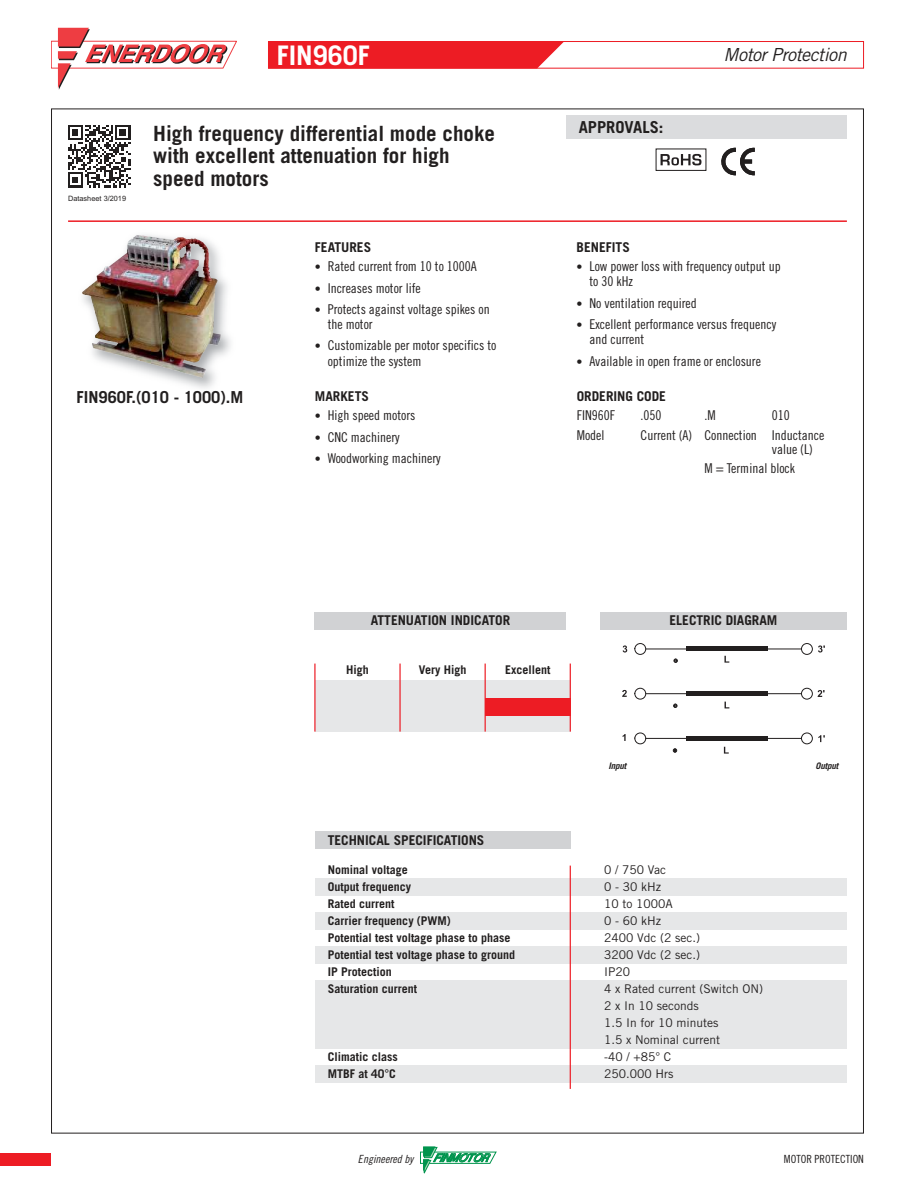
<style>
.page{position:relative;width:915px;height:1191px;background:#fff}
.page>*{position:absolute;margin:0;border:0;box-sizing:border-box;transform-origin:0 0}
.t1{font:700 27px "Trade Gothic";color:#fff}
.t2{font:700 21px/22.8px "Trade Gothic";color:#221f1f}
.t3{font:italic 18px "Trade Gothic";color:#221f1f}
.t4{font:700 16.5px "Trade Gothic";color:#221f1f}
.t5{font:13.5px/15px "Trade Gothic Cond Eighteen";color:#221f1f}
.t6{font:700 13.5px "Trade Gothic";color:#221f1f}
.t7{font:700 12px "Trade Gothic";color:#221f1f}
.t8{font:12px/17px "Trade Gothic";color:#221f1f}
.t9{font:11.25px "Trade Gothic Cond Eighteen";color:#221f1f}
.t10{font:italic 11.25px "Trade Gothic Cond Eighteen Obl";color:#221f1f}
.t11{font:italic 700 9px "Trade Gothic";color:#221f1f}
.t12{font:3.6px "Arial";color:#221f1f}
.s1{font-size:12px}
</style>
<div class="page">
<img style="left:82px;top:235px;width:139px;height:143px">
<div style="left:315px;top:878px;width:531px;height:17px;background:#e6e7e8"></div>
<div style="left:315px;top:912px;width:531px;height:17px;background:#e6e7e8"></div>
<div style="left:315px;top:946px;width:531px;height:17px;background:#e6e7e8"></div>
<div style="left:315px;top:980px;width:531px;height:68px;background:#e6e7e8"></div>
<div style="left:315px;top:1065px;width:531px;height:17px;background:#e6e7e8"></div>
<div style="left:315px;top:831px;width:255px;height:17px;background:#d1d2d4"></div>
<div style="left:315px;top:612px;width:251px;height:17px;background:#d1d2d4"></div>
<div style="left:600px;top:612px;width:246px;height:17px;background:#d1d2d4"></div>
<hr style="left:569px;top:865px;width:1px;height:224px;background:#ed1c24">
<div style="left:315px;top:680px;width:255px;height:51px;background:#e6e7e8"></div>
<hr style="left:569px;top:663px;width:1px;height:68px;background:#ed1c24">
<hr style="left:484px;top:663px;width:1px;height:68px;background:#ed1c24">
<hr style="left:399px;top:663px;width:1px;height:68px;background:#ed1c24">
<hr style="left:314px;top:663px;width:1px;height:68px;background:#ed1c24">
<div style="left:485px;top:698px;width:85px;height:17px;background:#ed1c24"></div>
<hr style="left:68px;top:220px;width:778px;height:2px;background:#ed1c24">
<svg style="left:51px;top:28px;width:186px;height:62px"></svg>
<div style="left:268px;top:41px;width:595px;height:28px;border:1px solid #ed1c24"></div>
<svg style="left:268px;top:41px;width:296px;height:28px;background:#ed262d"></svg>
<svg style="left:723px;top:746px;width:5px;height:7px"></svg>
<svg style="left:622px;top:690px;width:4px;height:7px"></svg>
<svg style="left:622px;top:645px;width:5px;height:7px"></svg>
<svg style="left:818px;top:735px;width:6px;height:7px"></svg>
<svg style="left:817px;top:690px;width:7px;height:7px"></svg>
<svg style="left:818px;top:645px;width:6px;height:7px"></svg>
<svg style="left:724px;top:701px;width:5px;height:7px"></svg>
<svg style="left:724px;top:656px;width:5px;height:6px"></svg>
<hr style="left:645px;top:738px;width:156px;height:1px;background:#221f1f">
<hr style="left:645px;top:693px;width:156px;height:1px;background:#221f1f">
<hr style="left:645px;top:648px;width:156px;height:1px;background:#221f1f">
<div style="left:634px;top:732px;width:12px;height:12px;border:1px solid #221f1f;border-radius:50%"></div>
<svg style="left:672px;top:748px;width:5px;height:5px"></svg>
<div style="left:634px;top:687px;width:12px;height:13px;border:1px solid #221f1f;border-radius:50%"></div>
<svg style="left:673px;top:703px;width:4px;height:5px"></svg>
<div style="left:634px;top:643px;width:12px;height:12px;border:1px solid #221f1f;border-radius:50%"></div>
<svg style="left:673px;top:658px;width:5px;height:5px"></svg>
<div style="left:800px;top:732px;width:12px;height:12px;border:1px solid #221f1f;border-radius:50%"></div>
<div style="left:800px;top:687px;width:12px;height:13px;border:1px solid #221f1f;border-radius:50%"></div>
<div style="left:800px;top:643px;width:12px;height:12px;border:1px solid #221f1f;border-radius:50%"></div>
<div style="left:685px;top:646px;width:82px;height:5px;background:#221f1f"></div>
<div style="left:685px;top:691px;width:82px;height:5px;background:#221f1f"></div>
<div style="left:685px;top:736px;width:82px;height:5px;background:#221f1f"></div>
<svg style="left:68px;top:125px;width:62px;height:63px"></svg>
<div style="left:566px;top:115px;width:280px;height:23px;background:#dbdcde"></div>
<svg style="left:660px;top:154px;width:41px;height:11px"></svg>
<div style="left:655px;top:148px;width:51px;height:23px;border:1px solid #221f1f"></div>
<svg style="left:721px;top:148px;width:33px;height:27px"></svg>
<svg style="left:420px;top:1146px;width:76px;height:28px"></svg>
<div style="left:0;top:1152px;width:51px;height:13px;background:#ed1c24"></div>
<h1 class="t1" style="left:277px;top:44px;width:94px">FIN960F</h1>
<h3 class="t3" style="left:723px;top:44px;width:128px">Motor Protection</h3>
<h2 class="t2" style="left:153px;top:123px;width:343px">High frequency differential mode choke with excellent attenuation for high speed motors</h2>
<p class="t4" style="left:578px;top:121px;width:86px">APPROVALS:</p>
<p class="t12" style="left:68px;top:198px;width:60px">Datasheet 3/2019</p>
<p class="t6" style="left:315px;top:242px;width:58px">FEATURES</p>
<p class="t6" style="left:576px;top:242px;width:55px">BENEFITS</p>
<p class="t5" style="left:315px;top:260px;width:163px"><span class="s1">•</span> Rated current from 10 to 1000A</p>
<p class="t5" style="left:315px;top:281px;width:107px"><span class="s1">•</span> Increases motor life</p>
<p class="t5" style="left:327px;top:303px;width:163px;text-indent:-13px"><span class="s1">•</span> Protects against voltage spikes on the motor</p>
<p class="t5" style="left:327px;top:339px;width:170px;text-indent:-13px"><span class="s1">•</span> Customizable per motor specifics to optimize the system</p>
<p class="t5" style="left:589px;top:260px;width:193px;text-indent:-13px"><span class="s1">•</span> Low power loss with frequency output up to 30 kHz</p>
<p class="t5" style="left:576px;top:296px;width:121px"><span class="s1">•</span> No ventilation required</p>
<p class="t5" style="left:589px;top:318px;width:188px;text-indent:-13px"><span class="s1">•</span> Excellent performance versus frequency and current</p>
<p class="t5" style="left:576px;top:354px;width:186px"><span class="s1">•</span> Available in open frame or enclosure</p>
<p class="t4" style="left:77px;top:391px;width:168px">FIN960F.(010 - 1000).M</p>
<p class="t6" style="left:315px;top:391px;width:55px">MARKETS</p>
<p class="t6" style="left:576px;top:391px;width:91px">ORDERING CODE</p>
<p class="t5" style="left:315px;top:409px;width:102px"><span class="s1">•</span> High speed motors</p>
<p class="t5" style="left:315px;top:430px;width:86px"><span class="s1">•</span> CNC machinery</p>
<p class="t5" style="left:315px;top:452px;width:127px"><span class="s1">•</span> Woodworking machinery</p>
<p class="t5" style="left:576px;top:409px;width:40px">FIN960F</p>
<p class="t5" style="left:640px;top:409px;width:22px">.050</p>
<p class="t5" style="left:704px;top:409px;width:13px">.M</p>
<p class="t5" style="left:771px;top:409px;width:19px">010</p>
<p class="t5" style="left:576px;top:429px;width:29px">Model</p>
<p class="t5" style="left:771px;top:429px;width:54px;line-height:13.5px;text-indent:-131px">Current (A) Connection Inductance value (L)</p>
<p class="t5" style="left:704px;top:462px;width:92px">M = Terminal block</p>
<p class="t6" style="left:370px;top:615px;width:141px">ATTENUATION INDICATOR</p>
<p class="t6" style="left:669px;top:615px;width:109px">ELECTRIC DIAGRAM</p>
<p class="t7" style="left:346px;top:664px;width:24px">High</p>
<p class="t7" style="left:418px;top:664px;width:49px">Very High</p>
<p class="t7" style="left:505px;top:664px;width:47px">Excellent</p>
<p class="t6" style="left:327px;top:834px;width:158px">TECHNICAL SPECIFICATIONS</p>
<p class="t11" style="left:608px;top:762px;width:21px">Input</p>
<p class="t11" style="left:815px;top:762px;width:26px">Output</p>
<p class="t7" style="left:327px;top:865px;width:81px">Nominal voltage</p>
<p class="t8" style="left:604px;top:862px;width:63px">0 / 750 Vac</p>
<p class="t7" style="left:327px;top:882px;width:85px">Output frequency</p>
<p class="t8" style="left:604px;top:879px;width:58px">0 - 30 kHz</p>
<p class="t7" style="left:327px;top:899px;width:68px">Rated current</p>
<p class="t8" style="left:604px;top:896px;width:70px">10 to 1000A</p>
<p class="t7" style="left:327px;top:916px;width:125px">Carrier frequency (PWM)</p>
<p class="t8" style="left:604px;top:913px;width:58px">0 - 60 kHz</p>
<p class="t7" style="left:327px;top:933px;width:184px">Potential test voltage phase to phase</p>
<p class="t8" style="left:604px;top:930px;width:97px">2400 Vdc (2 sec.)</p>
<p class="t7" style="left:327px;top:950px;width:189px">Potential test voltage phase to ground</p>
<p class="t8" style="left:604px;top:947px;width:97px">3200 Vdc (2 sec.)</p>
<p class="t7" style="left:327px;top:967px;width:65px">IP Protection</p>
<p class="t8" style="left:604px;top:964px;width:27px">IP20</p>
<p class="t7" style="left:327px;top:984px;width:91px">Saturation current</p>
<p class="t8" style="left:604px;top:981px;width:160px">4 x Rated current (Switch ON)<br>2 x In 10 seconds<br>1.5 In for 10 minutes<br>1.5 x Nominal current</p>
<p class="t7" style="left:327px;top:1052px;width:71px">Climatic class</p>
<p class="t8" style="left:604px;top:1049px;width:68px">-40 / +85° C</p>
<p class="t7" style="left:327px;top:1069px;width:70px">MTBF at 40°C</p>
<p class="t8" style="left:604px;top:1066px;width:71px">250.000 Hrs</p>
<p class="t10" style="left:358px;top:1154px;width:57px">Engineered by</p>
<p class="t9" style="left:783px;top:1154px;width:81px">MOTOR PROTECTION</p>
</div>
